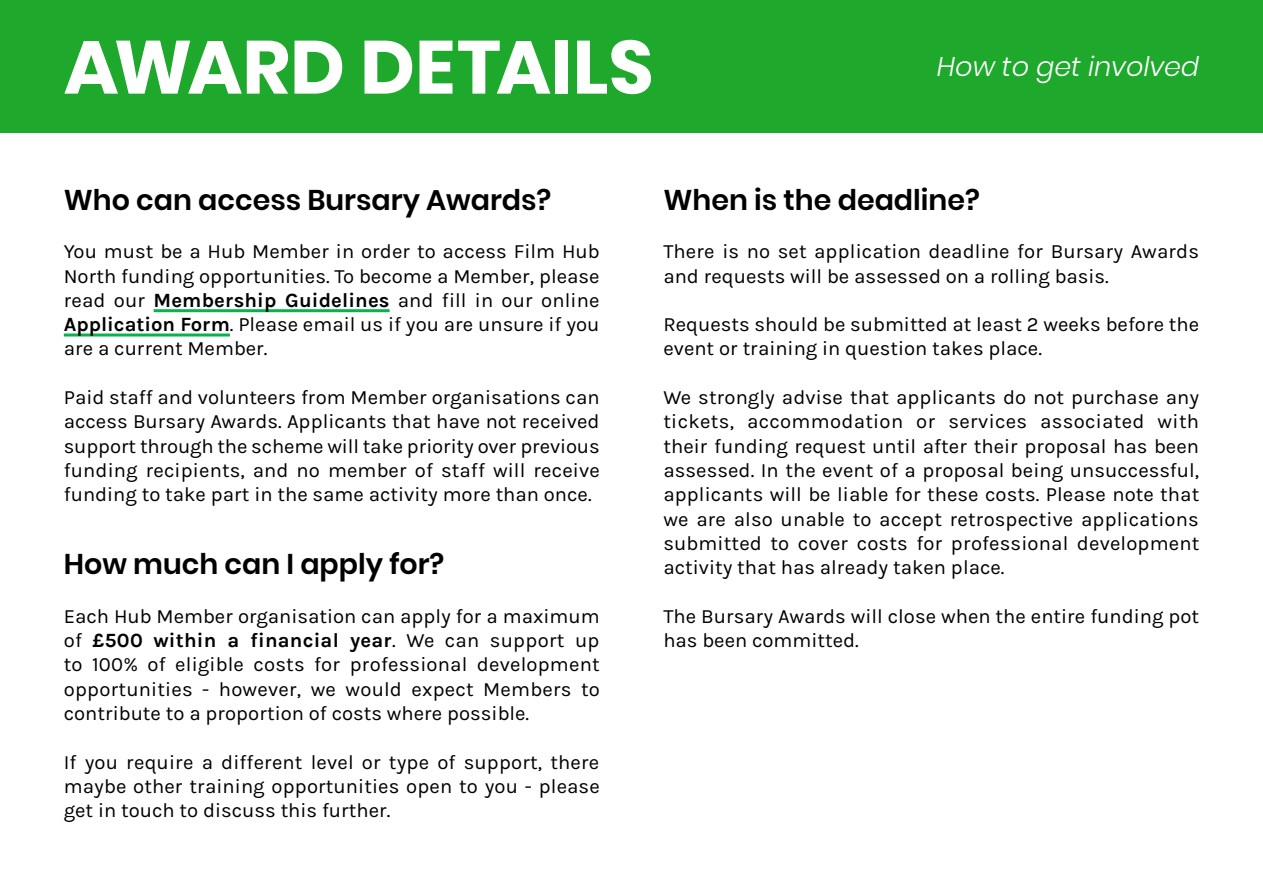
<style>
.page{position:relative;width:1263px;height:893px;background:#fff}
.page>*{position:absolute;margin:0;border:0;box-sizing:border-box;transform-origin:0 0}
.Paragraph_Style_7{font:700 75px "Poppins";color:#fff}
.Paragraph_Style_9{font:600 28.5px "Poppins";color:#000}
.Body_Text{font:600 28.5px "Poppins";color:#000}
.Sub-header_Text{font:italic 300 27px "Poppins";color:#fff}
.Body_Text-2{font:20.25px/24.3px "Karla";color:#000;text-align:justify}
.s1{font-weight:700}
</style>
<div class="page">
<hr style="left:154px;top:309px;width:236px;height:3px;background:#0ab24f">
<hr style="left:64px;top:333px;width:166px;height:3px;background:#0ab24f">
<div style="left:0;top:0;width:1263px;height:133px;background:#1ea82c"></div>
<p class="Paragraph_Style_7" style="left:64px;top:24px;width:591px">AWARD DETAILS</p>
<p class="Sub-header_Text" style="left:937px;top:51px;width:264px">How to get involved</p>
<p class="Paragraph_Style_9" style="left:64px;top:183px;width:489px">Who can access Bursary Awards?</p>
<p class="Body_Text-2" style="left:64px;top:240px;width:537px">You must be a Hub Member in order to access Film Hub North funding opportunities. To become a Member, please read our <span class="s1">Membership Guidelines</span> and fill in our online <span class="s1">Application Form</span>. Please email us if you are unsure if you are a current Member.</p>
<p class="Body_Text-2" style="left:64px;top:385px;width:537px">Paid staff and volunteers from Member organisations can access Bursary Awards. Applicants that have not received support through the scheme will take priority over previous funding recipients, and no member of staff will receive funding to take part in the same activity more than once.</p>
<p class="Paragraph_Style_9" style="left:64px;top:548px;width:382px">How much can I apply for?</p>
<p class="Body_Text-2" style="left:64px;top:604px;width:538px">Each Hub Member organisation can apply for a maximum of <span class="s1">£500 within a financial year</span>. We can support up to 100% of eligible costs for professional development opportunities - however, we would expect Members to contribute to a proportion of costs where possible.</p>
<p class="Body_Text-2" style="left:64px;top:750px;width:537px">If you require a different level or type of support, there maybe other training opportunities open to you - please get in touch to discuss this further.</p>
<p class="Body_Text" style="left:663px;top:183px;width:318px">When is the deadline?</p>
<p class="Body_Text-2" style="left:663px;top:240px;width:537px">There is no set application deadline for Bursary Awards and requests will be assessed on a rolling basis.</p>
<p class="Body_Text-2" style="left:663px;top:313px;width:537px">Requests should be submitted at least 2 weeks before the event or training in question takes place.</p>
<p class="Body_Text-2" style="left:663px;top:385px;width:537px">We strongly advise that applicants do not purchase any tickets, accommodation or services associated with their funding request until after their proposal has been assessed. In the event of a proposal being unsuccessful, applicants will be liable for these costs. Please note that we are also unable to accept retrospective applications submitted to cover costs for professional development activity that has already taken place.</p>
<p class="Body_Text-2" style="left:663px;top:604px;width:537px">The Bursary Awards will close when the entire funding pot has been committed.</p>
</div>
